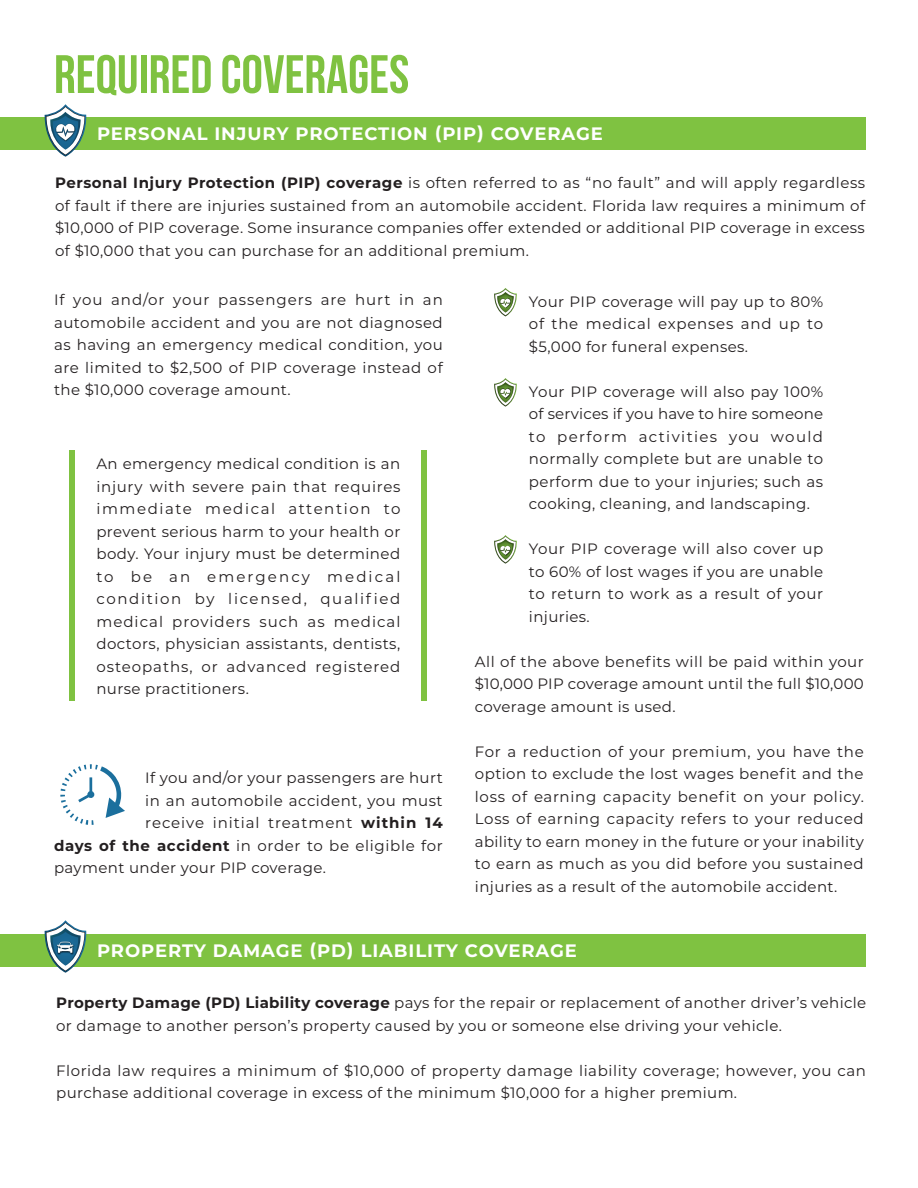
<style>
.page{position:relative;width:918px;height:1188px;background:#fff}
.page>*{position:absolute;margin:0;border:0;box-sizing:border-box;transform-origin:0 0}
.t1{font:700 54px "Bebas Neue";color:#7fc241}
.t2{font:700 18px "Montserrat";letter-spacing:.05em;color:#fff}
.t3{font:15px/22.5px "Montserrat";letter-spacing:.025em;color:#231f20;text-align:justify}
.t4{font:15px "Montserrat";letter-spacing:.06em;color:#231f20}
.s1{font-weight:700}
</style>
<div class="page">
<div style="left:0;top:934px;width:865px;height:33px;background:#7fc241"></div>
<div style="left:0;top:117px;width:865px;height:33px;background:#7fc241"></div>
<div style="left:70px;top:450px;width:5px;height:251px;background:#7fc241"></div>
<div style="left:422px;top:450px;width:5px;height:251px;background:#7fc241"></div>
<svg style="left:60px;top:764px;width:65px;height:61px"></svg>
<svg style="left:494px;top:288px;width:23px;height:28px"></svg>
<svg style="left:494px;top:378px;width:23px;height:29px"></svg>
<svg style="left:494px;top:535px;width:23px;height:29px"></svg>
<svg style="left:45px;top:104px;width:42px;height:53px"></svg>
<svg style="left:45px;top:920px;width:42px;height:53px"></svg>
<p class="t1" style="left:54px;top:45px;width:357px">REQUIRED COVERAGES</p>
<p class="t2" style="left:97px;top:121px;width:507px">PERSONAL INJURY PROTECTION (PIP) COVERAGE</p>
<p class="t3" style="left:55px;top:171px;width:812px"><span class="s1">Personal Injury Protection (PIP) coverage</span> is often referred to as “no fault” and will apply regardless of fault if there are injuries sustained from an automobile accident. Florida law requires a minimum of $10,000 of PIP coverage. Some insurance companies offer extended or additional PIP coverage in excess of $10,000 that you can purchase for an additional premium.</p>
<p class="t3" style="left:54px;top:288px;width:390px">If you and/or your passengers are hurt in an automobile accident and you are not diagnosed as having an emergency medical condition, you are limited to $2,500 of PIP coverage instead of the $10,000 coverage amount.</p>
<p class="t3" style="left:96px;top:452px;width:306px">An emergency medical condition is an injury with severe pain that requires immediate medical attention to prevent serious harm to your health or body. Your injury must be determined to be an emergency medical condition by licensed, qualified medical providers such as medical doctors, physician assistants, dentists, osteopaths, or advanced registered nurse practitioners.</p>
<p class="t3" style="left:145px;top:766px;width:299px">If you and/or your passengers are hurt</p>
<p class="t3" style="left:145px;top:789px;width:299px">in an automobile accident, you must</p>
<p class="t4" style="left:145px;top:813px;width:299px">receive initial treatment <span class="s1">within 14</span></p>
<p class="t3" style="left:54px;top:834px;width:390px"><span class="s1">days of the accident</span> in order to be eligible for</p>
<p class="t3" style="left:54px;top:856px;width:274px">payment under your PIP coverage.</p>
<p class="t3" style="left:529px;top:290px;width:296px">Your PIP coverage will pay up to 80% of the medical expenses and up to $5,000 for funeral expenses.</p>
<p class="t3" style="left:529px;top:380px;width:296px">Your PIP coverage will also pay 100% of services if you have to hire someone to perform activities you would normally complete but are unable to perform due to your injuries; such as cooking, cleaning, and landscaping.</p>
<p class="t3" style="left:529px;top:537px;width:296px">Your PIP coverage will also cover up to 60% of lost wages if you are unable to return to work as a result of your injuries.</p>
<p class="t3" style="left:475px;top:650px;width:390px">All of the above benefits will be paid within your $10,000 PIP coverage amount until the full $10,000 coverage amount is used.</p>
<p class="t3" style="left:475px;top:740px;width:390px">For a reduction of your premium, you have the option to exclude the lost wages benefit and the loss of earning capacity benefit on your policy.<br>Loss of earning capacity refers to your reduced ability to earn money in the future or your inability to earn as much as you did before you sustained injuries as a result of the automobile accident.</p>
<p class="t2" style="left:97px;top:937px;width:481px">PROPERTY DAMAGE (PD) LIABILITY COVERAGE</p>
<p class="t3" style="left:56px;top:991px;width:812px"><span class="s1">Property Damage (PD) Liability coverage</span> pays for the repair or replacement of another driver’s vehicle or damage to another person’s property caused by you or someone else driving your vehicle.</p>
<p class="t3" style="left:56px;top:1058px;width:811px">Florida law requires a minimum of $10,000 of property damage liability coverage; however, you can purchase additional coverage in excess of the minimum $10,000 for a higher premium.</p>
</div>
